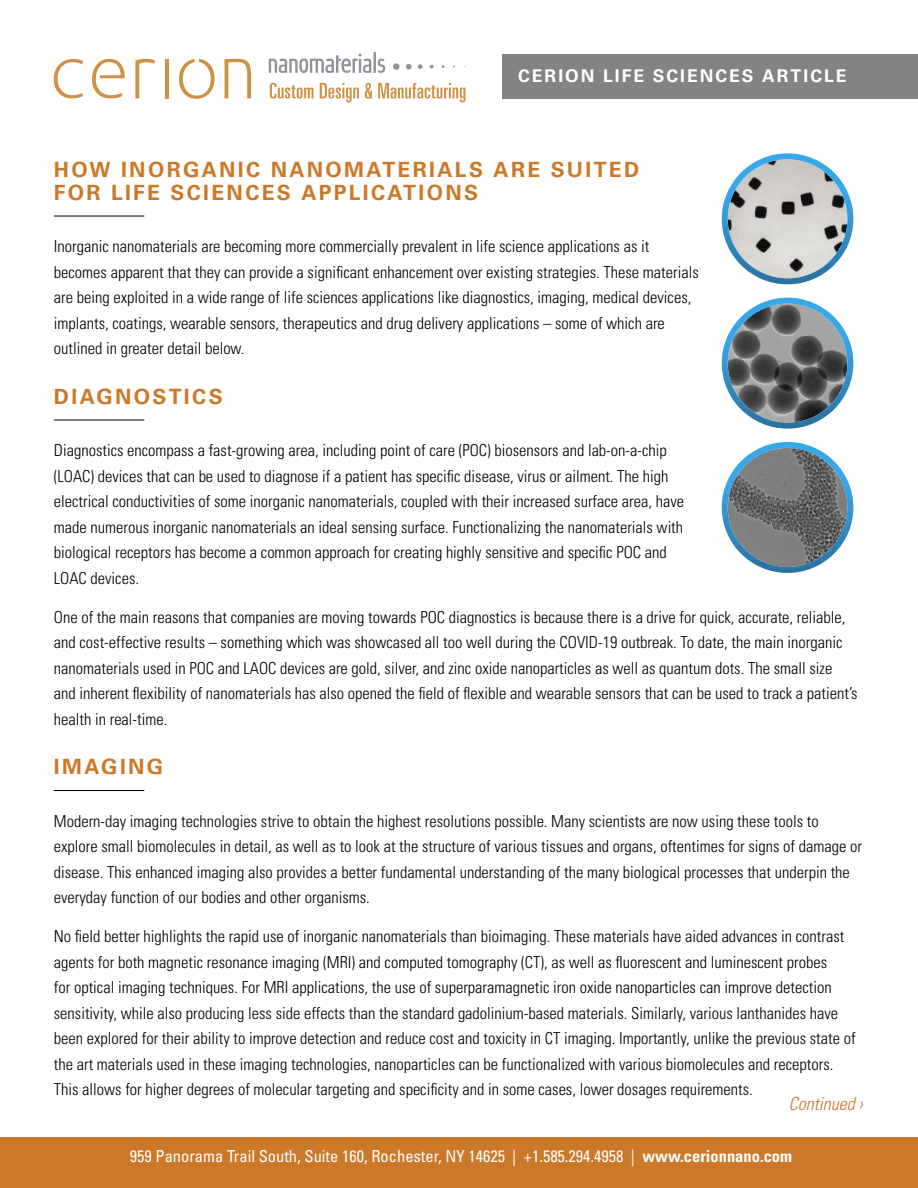
<style>
.page{position:relative;width:918px;height:1188px;background:#fff}
.page>*{position:absolute;margin:0;border:0;box-sizing:border-box;transform-origin:0 0}
.t1{font:700 21px/22.5px "Univers LT Std";letter-spacing:.115em;color:#cc7829}
.t2{font:italic 300 condensed 18px "Univers LT Std";color:#cc7829}
.t3{font:700 17.55px "Univers LT Std";letter-spacing:.115em;color:#fff}
.t4{font:300 condensed 16.5px/25.5px "Univers LT Std";color:#000}
.t5{font:condensed 16.5px "Univers LT Std";color:#fff}
.s1{font-weight:700}
</style>
<div class="page">
<div style="left:0;top:1137px;width:918px;height:51px;background:#cc7829"></div>
<div style="left:502px;top:54px;width:416px;height:44px;background:#848382"></div>
<svg style="left:269px;top:52px;width:116px;height:21px"></svg>
<svg style="left:54px;top:59px;width:29px;height:39px"></svg>
<svg style="left:92px;top:59px;width:33px;height:40px"></svg>
<svg style="left:135px;top:59px;width:20px;height:39px"></svg>
<hr style="left:165px;top:59px;width:4px;height:40px;background:#ce9246">
<svg style="left:225px;top:58px;width:26px;height:40px"></svg>
<svg style="left:179px;top:59px;width:36px;height:40px"></svg>
<svg style="left:430px;top:65px;width:4px;height:3px"></svg>
<svg style="left:418px;top:64px;width:5px;height:5px"></svg>
<svg style="left:406px;top:64px;width:6px;height:5px"></svg>
<div style="left:393px;top:63px;width:7px;height:7px;background:#929399;border-radius:50%"></div>
<svg style="left:270px;top:83px;width:44px;height:16px"></svg>
<svg style="left:320px;top:83px;width:39px;height:20px"></svg>
<svg style="left:365px;top:83px;width:7px;height:16px"></svg>
<svg style="left:378px;top:83px;width:87px;height:20px"></svg>
<hr style="left:54px;top:216px;width:90px;height:1px;background:#000">
<hr style="left:54px;top:420px;width:90px;height:1px;background:#000">
<hr style="left:54px;top:790px;width:90px;height:1px;background:#000">
<svg style="left:725px;top:156px;width:125px;height:125px"></svg>
<img style="left:728px;top:159px;width:119px;height:119px;border-radius:60px">
<div style="left:722px;top:153px;width:131px;height:131px;border:6px solid #fff;border-radius:50%"></div>
<svg style="left:725px;top:301px;width:125px;height:125px"></svg>
<img style="left:728px;top:304px;width:119px;height:119px;border-radius:60px">
<div style="left:722px;top:298px;width:131px;height:131px;border:6px solid #fff;border-radius:50%"></div>
<svg style="left:725px;top:445px;width:125px;height:125px"></svg>
<img style="left:728px;top:448px;width:119px;height:119px;border-radius:60px">
<div style="left:722px;top:442px;width:131px;height:131px;border:6px solid #fff;border-radius:50%"></div>
<p class="t3" style="left:518px;top:66px;width:330px">CERION LIFE SCIENCES ARTICLE</p>
<p class="t1" style="left:54px;top:159px;width:587px">HOW INORGANIC NANOMATERIALS ARE SUITED<br>FOR LIFE SCIENCES APPLICATIONS</p>
<p class="t4" style="left:54px;top:234px;width:646px">Inorganic nanomaterials are becoming more commercially prevalent in life science applications as it becomes apparent that they can provide a significant enhancement over existing strategies. These materials are being exploited in a wide range of life sciences applications like diagnostics, imaging, medical devices, implants, coatings, wearable sensors, therapeutics and drug delivery applications – some of which are outlined in greater detail below.</p>
<p class="t1" style="left:54px;top:385px;width:170px">DIAGNOSTICS</p>
<p class="t4" style="left:54px;top:438px;width:632px">Diagnostics encompass a fast-growing area, including point of care (POC) biosensors and lab-on-a-chip (LOAC) devices that can be used to diagnose if a patient has specific disease, virus or ailment. The high electrical conductivities of some inorganic nanomaterials, coupled with their increased surface area, have made numerous inorganic nanomaterials an ideal sensing surface. Functionalizing the nanomaterials with biological receptors has become a common approach for creating highly sensitive and specific POC and LOAC devices.</p>
<p class="t4" style="left:54px;top:604px;width:805px">One of the main reasons that companies are moving towards POC diagnostics is because there is a drive for quick, accurate, reliable, and cost-effective results – something which was showcased all too well during the COVID-19 outbreak. To date, the main inorganic nanomaterials used in POC and LAOC devices are gold, silver, and zinc oxide nanoparticles as well as quantum dots. The small size and inherent flexibility of nanomaterials has also opened the field of flexible and wearable sensors that can be used to track a patient’s health in real-time.</p>
<p class="t1" style="left:54px;top:756px;width:111px">IMAGING</p>
<p class="t4" style="left:54px;top:808px;width:810px">Modern-day imaging technologies strive to obtain the highest resolutions possible. Many scientists are now using these tools to explore small biomolecules in detail, as well as to look at the structure of various tissues and organs, oftentimes for signs of damage or disease. This enhanced imaging also provides a better fundamental understanding of the many biological processes that underpin the everyday function of our bodies and other organisms.</p>
<p class="t4" style="left:54px;top:924px;width:803px">No field better highlights the rapid use of inorganic nanomaterials than bioimaging. These materials have aided advances in contrast agents for both magnetic resonance imaging (MRI) and computed tomography (CT), as well as fluorescent and luminescent probes<br>for optical imaging techniques. For MRI applications, the use of superparamagnetic iron oxide nanoparticles can improve detection sensitivity, while also producing less side effects than the standard gadolinium-based materials. Similarly, various lanthanides have been explored for their ability to improve detection and reduce cost and toxicity in CT imaging. Importantly, unlike the previous state of the art materials used in these imaging technologies, nanoparticles can be functionalized with various biomolecules and receptors.<br>This allows for higher degrees of molecular targeting and specificity and in some cases, lower dosages requirements.</p>
<p class="t2" style="left:789px;top:1093px;width:75px">Continued ›</p>
<p class="t5" style="left:130px;top:1146px;width:664px">959 Panorama Trail South, Suite 160, Rochester, NY 14625 | +1.585.294.4958 | <span class="s1">www.cerionnano.com</span></p>
</div>
